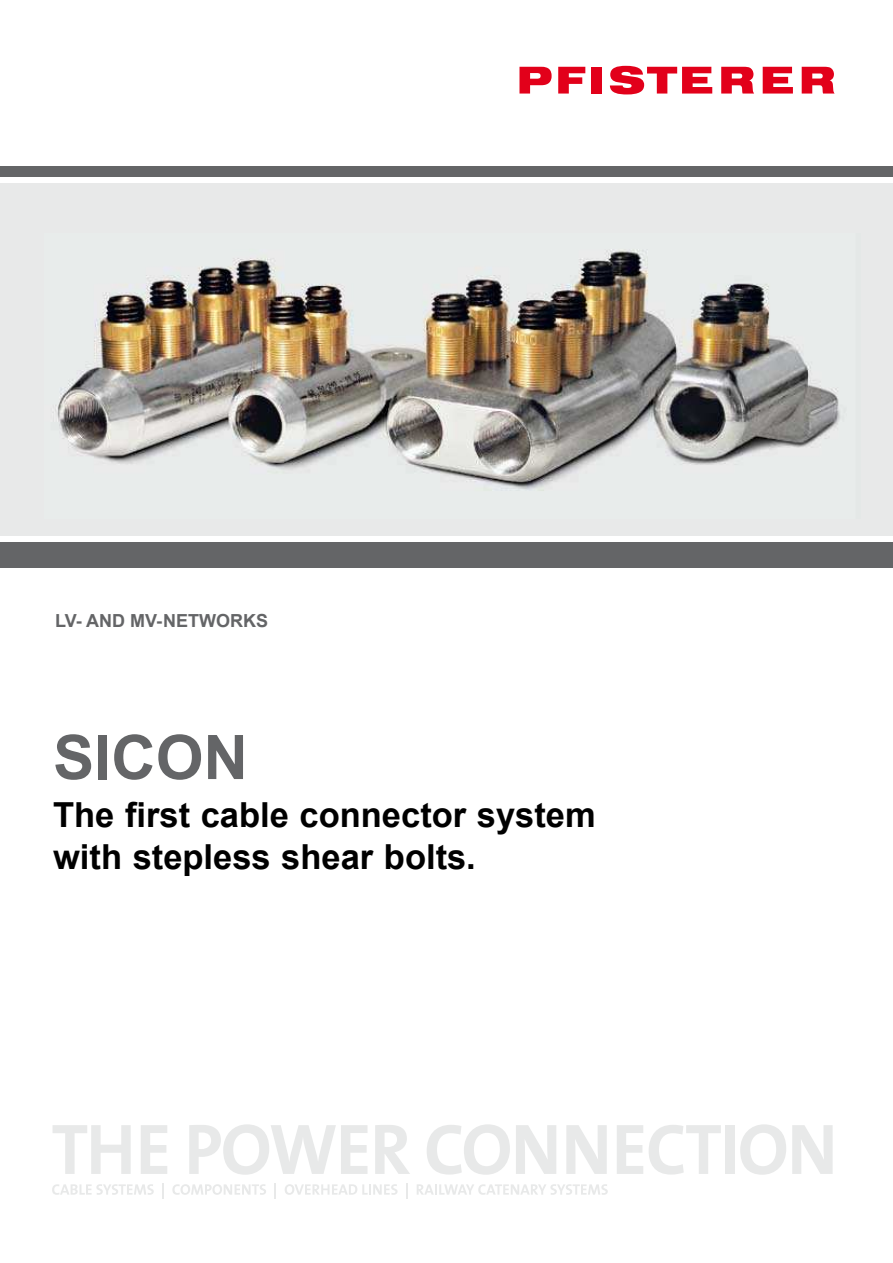
<style>
.page{position:relative;width:893px;height:1263px;background:#fff}
.page>*{position:absolute;margin:0;border:0;box-sizing:border-box;transform-origin:0 0}
.t1{font:700 61.5px "Arial";color:#646567}
.t2{font:700 34.5px/41.4px "Arial";color:#000}
.t3{font:700 18px "Arial";color:#646567}
</style>
<div class="page">
<div style="left:0;top:183px;width:893px;height:353px;background:#e8e9e9"></div>
<div style="left:0;top:166px;width:893px;height:11px;background:#646567"></div>
<div style="left:0;top:542px;width:893px;height:25px;background:#646567"></div>
<svg style="left:519px;top:67px;width:33px;height:27px"></svg>
<svg style="left:558px;top:67px;width:27px;height:27px"></svg>
<div style="left:591px;top:67px;width:11px;height:27px;background:#e2001a"></div>
<svg style="left:610px;top:66px;width:102px;height:28px"></svg>
<svg style="left:721px;top:67px;width:33px;height:27px"></svg>
<svg style="left:763px;top:67px;width:30px;height:27px"></svg>
<svg style="left:802px;top:67px;width:33px;height:27px"></svg>
<svg style="left:53px;top:1125px;width:78px;height:49px"></svg>
<svg style="left:141px;top:1125px;width:26px;height:49px"></svg>
<svg style="left:189px;top:1124px;width:178px;height:51px"></svg>
<svg style="left:375px;top:1125px;width:35px;height:49px"></svg>
<svg style="left:427px;top:1124px;width:83px;height:51px"></svg>
<svg style="left:516px;top:1125px;width:40px;height:49px"></svg>
<svg style="left:566px;top:1125px;width:41px;height:49px"></svg>
<svg style="left:617px;top:1125px;width:26px;height:49px"></svg>
<svg style="left:649px;top:1125px;width:72px;height:49px"></svg>
<div style="left:725px;top:1125px;width:9px;height:49px;background:#e8e9e9"></div>
<svg style="left:740px;top:1124px;width:46px;height:51px"></svg>
<svg style="left:792px;top:1125px;width:41px;height:49px"></svg>
<svg style="left:52px;top:1184px;width:102px;height:11px"></svg>
<svg style="left:162px;top:1183px;width:2px;height:15px"></svg>
<svg style="left:172px;top:1184px;width:94px;height:11px"></svg>
<svg style="left:275px;top:1183px;width:1px;height:15px"></svg>
<svg style="left:285px;top:1184px;width:113px;height:11px"></svg>
<svg style="left:406px;top:1183px;width:2px;height:15px"></svg>
<svg style="left:417px;top:1184px;width:191px;height:11px"></svg>
<img style="left:55px;top:249px;width:785px;height:242px">
<p class="t3" style="left:55px;top:613px;width:214px">LV- AND MV-NETWORKS</p>
<h1 class="t1" style="left:53px;top:734px;width:196px">SICON</h1>
<p class="t2" style="left:53px;top:798px;width:544px">The first cable connector system with stepless shear bolts.</p>
</div>
